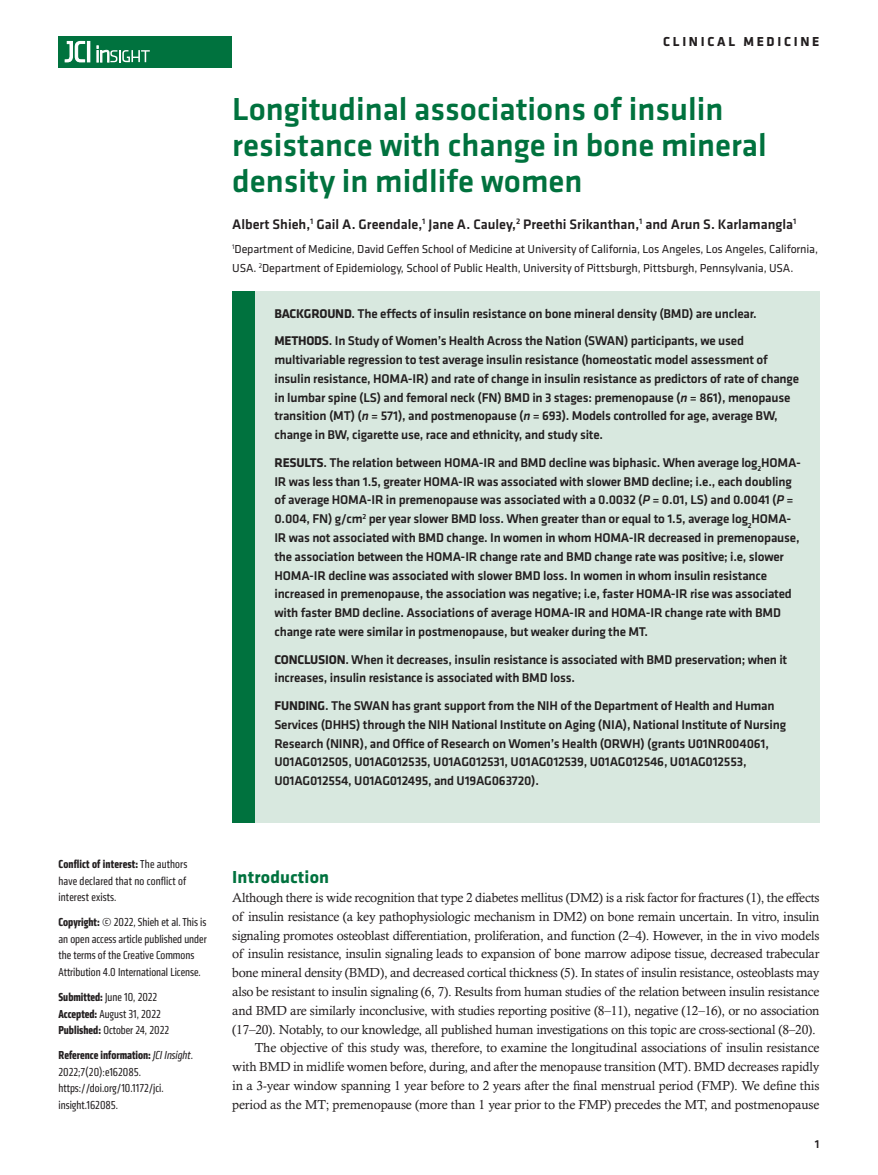
<style>
.page{position:relative;width:878px;height:1175px;background:#fff}
.page>*{position:absolute;margin:0;border:0;box-sizing:border-box;transform-origin:0 0}
.Head_level_1{font:500 33px/36px "Klavika Basic";color:#00723e}
.Head_level_2{font:700 18px "Klavika";letter-spacing:.01em;color:#00723e}
.Authors{font:500 14.25px "Klavika Basic";color:#231f20}
.t1{font:700 13.5px "Klavika Basic";letter-spacing:.2em;color:#231f20}
.Abstract_standfirst{font:500 13.2px/18.8px "Klavika Basic";letter-spacing:-.015em;color:#231f20}
.Normal_first{font:13.2px/18.8px "Calisto MT Std";letter-spacing:-.02em;color:#231f20;text-align:justify}
.Info_box{font:condensed 12px/16.5px "Klavika";color:#231f20}
.Affiliations{font:12px/19.5px "Klavika";letter-spacing:-.01em;color:#231f20}
.t2{font:500 12px "Klavika Basic";color:#231f20}
.s1{font-weight:700}
.s2{font-style:italic}
</style>
<div class="page">
<div style="left:59px;top:36px;width:173px;height:31px;background:#00723e"></div>
<hr style="left:87px;top:41px;width:3px;height:21px;background:#fff">
<svg style="left:64px;top:41px;width:21px;height:22px"></svg>
<svg style="left:97px;top:46px;width:53px;height:16px"></svg>
<div style="left:232px;top:291px;width:587px;height:531px;background:#d8e8df"></div>
<div style="left:232px;top:291px;width:22px;height:531px;background:#00723e"></div>
<p class="t1" style="left:663px;top:32px;width:158px">CLINICAL MEDICINE</p>
<p class="Head_level_1" style="left:232px;top:91px;width:536px">Longitudinal associations of insulin resistance with change in bone mineral density in midlife women</p>
<p class="Authors" style="left:232px;top:214px;width:565px">Albert Shieh,<sup>1</sup> Gail A. Greendale,<sup>1</sup> Jane A. Cauley,<sup>2</sup> Preethi Srikanthan,<sup>1</sup> and Arun S. Karlamangla<sup>1</sup></p>
<p class="Affiliations" style="left:232px;top:238px;width:587px"><sup>1</sup>Department of Medicine, David Geffen School of Medicine at University of California, Los Angeles, Los Angeles, California,<br>USA. <sup>2</sup>Department of Epidemiology, School of Public Health, University of Pittsburgh, Pittsburgh, Pennsylvania, USA.</p>
<p class="Abstract_standfirst" style="left:274px;top:303px;width:483px"><span class="s1">BACKGROUND</span>. The effects of insulin resistance on bone mineral density (BMD) are unclear.</p>
<p class="Abstract_standfirst" style="left:274px;top:331px;width:526px"><span class="s1">METHODS</span>. In Study of Women’s Health Across the Nation (SWAN) participants, we used multivariable regression to test average insulin resistance (homeostatic model assessment of insulin resistance, HOMA-IR) and rate of change in insulin resistance as predictors of rate of change in lumbar spine (LS) and femoral neck (FN) BMD in 3 stages: premenopause (<span class="s2">n</span> = 861), menopause transition (MT) (<span class="s2">n</span> = 571), and postmenopause (<span class="s2">n</span> = 693). Models controlled for age, average BW, change in BW, cigarette use, race and ethnicity, and study site.</p>
<p class="Abstract_standfirst" style="left:274px;top:453px;width:528px"><span class="s1">RESULTS</span>. The relation between HOMA-IR and BMD decline was biphasic. When average log<sub>2</sub>HOMA-IR was less than 1.5, greater HOMA-IR was associated with slower BMD decline; i.e., each doubling of average HOMA-IR in premenopause was associated with a 0.0032 (<span class="s2">P</span> = 0.01, LS) and 0.0041 (<span class="s2">P</span> = 0.004, FN) g/cm<sup>2</sup> per year slower BMD loss. When greater than or equal to 1.5, average log<sub>2</sub>HOMA-IR was not associated with BMD change. In women in whom HOMA-IR decreased in premenopause, the association between the HOMA-IR change rate and BMD change rate was positive; i.e, slower HOMA-IR decline was associated with slower BMD loss. In women in whom insulin resistance increased in premenopause, the association was negative; i.e, faster HOMA-IR rise was associated with faster BMD decline. Associations of average HOMA-IR and HOMA-IR change rate with BMD change rate were similar in postmenopause, but weaker during the MT.</p>
<p class="Abstract_standfirst" style="left:274px;top:649px;width:514px"><span class="s1">CONCLUSION</span>. When it decreases, insulin resistance is associated with BMD preservation; when it increases, insulin resistance is associated with BMD loss.</p>
<p class="Abstract_standfirst" style="left:274px;top:696px;width:513px"><span class="s1">FUNDING</span>. The SWAN has grant support from the NIH of the Department of Health and Human Services (DHHS) through the NIH National Institute on Aging (NIA), National Institute of Nursing Research (NINR), and Office of Research on Women’s Health (ORWH) (grants U01NR004061, U01AG012505, U01AG012535, U01AG012531, U01AG012539, U01AG012546, U01AG012553, U01AG012554, U01AG012495, and U19AG063720).</p>
<p class="Info_box" style="left:59px;top:856px;width:130px;text-align:justify"><span class="s1">Conflict of interest:</span> The authors have declared that no conflict of interest exists.</p>
<p class="Info_box" style="left:59px;top:914px;width:150px"><span class="s1">Copyright:</span> © 2022, Shieh et al. This is an open access article published under the terms of the Creative Commons Attribution 4.0 International License.</p>
<p class="Info_box" style="left:59px;top:988px;width:112px"><span class="s1">Submitted:</span> June 10, 2022<br><span class="s1">Accepted:</span> August 31, 2022<br><span class="s1">Published:</span> October 24, 2022</p>
<p class="Info_box" style="left:59px;top:1046px;width:136px"><span class="s1">Reference information:</span> <span class="s2">JCI Insight</span>.<br>2022;7(20):e162085. https://doi.org/10.1172/jci. insight.162085.</p>
<p class="Head_level_2" style="left:232px;top:864px;width:98px">Introduction</p>
<p class="Normal_first" style="left:232px;top:888px;width:588px">Although there is wide recognition that type 2 diabetes mellitus (DM2) is a risk factor for fractures (1), the effects of insulin resistance (a key pathophysiologic mechanism in DM2) on bone remain uncertain. In vitro, insulin signaling promotes osteoblast differentiation, proliferation, and function (2–4). However, in the in vivo models of insulin resistance, insulin signaling leads to expansion of bone marrow adipose tissue, decreased trabecular bone mineral density (BMD), and decreased cortical thickness (5). In states of insulin resistance, osteoblasts may also be resistant to insulin signaling (6, 7). Results from human studies of the relation between insulin resistance and BMD are similarly inconclusive, with studies reporting positive (8–11), negative (12–16), or no association (17–20). Notably, to our knowledge, all published human investigations on this topic are cross-sectional (8–20).</p>
<p class="Normal_first" style="left:232px;top:1038px;width:588px;text-indent:22px">The objective of this study was, therefore, to examine the longitudinal associations of insulin resistance with BMD in midlife women before, during, and after the menopause transition (MT). BMD decreases rapidly in a 3-year window spanning 1 year before to 2 years after the final menstrual period (FMP). We define this period as the MT; premenopause (more than 1 year prior to the FMP) precedes the MT, and postmenopause</p>
<p class="t2" style="left:814px;top:1135px;width:6px">1</p>
</div>
